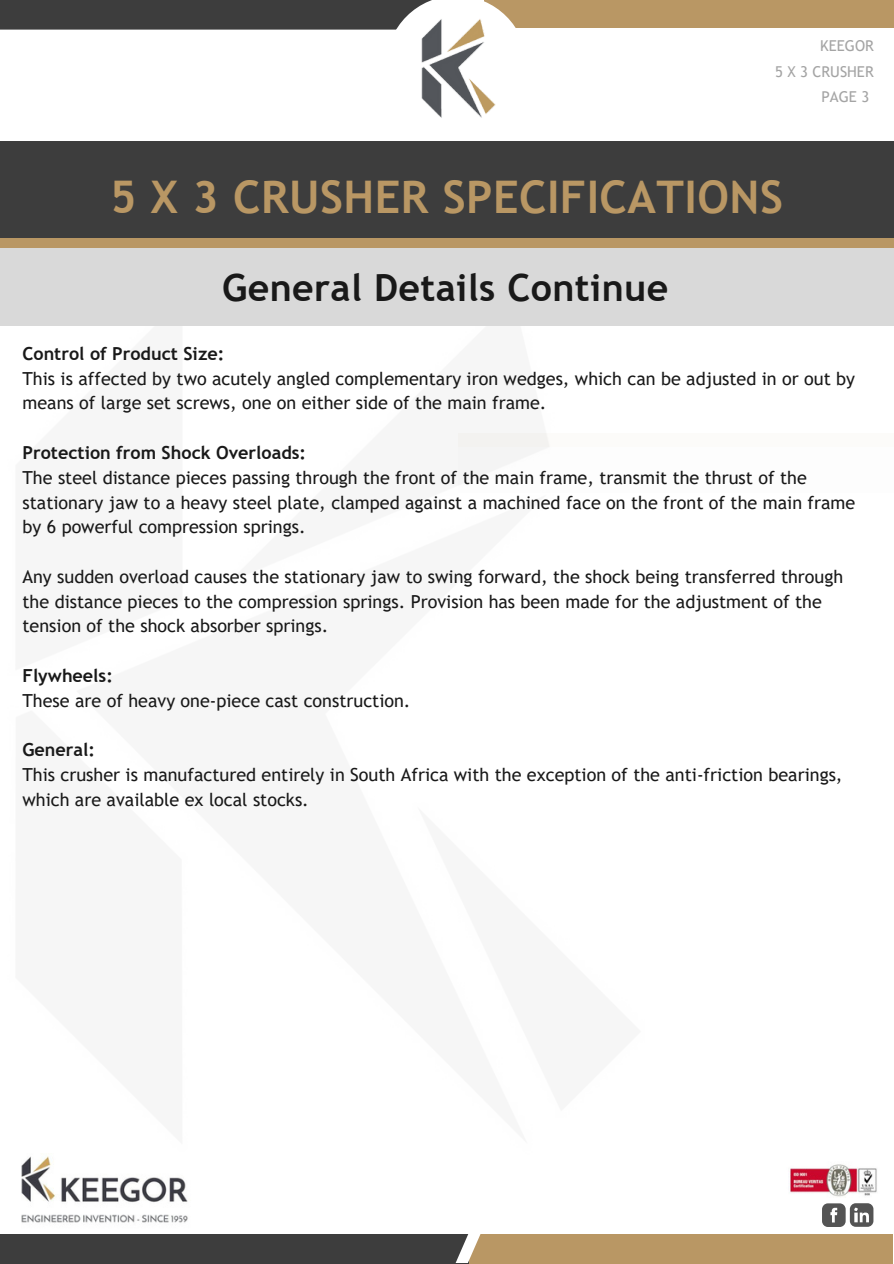
<style>
.page{position:relative;width:894px;height:1264px;background:#fff}
.page>*{position:absolute;margin:0;border:0;box-sizing:border-box;transform-origin:0 0}
.t1{font:700 45px "Trebuchet MS";letter-spacing:.01em;color:#b99764}
.t2{font:700 37.5px "Trebuchet MS";letter-spacing:.01em;color:#191919}
.t3{font:18px/24.8px "Trebuchet MS";color:#191919}
.t4{font:15px "Trebuchet MS";color:#a4a4a4}
.s1{font-weight:700}
</style>
<div class="page">
<div style="left:458px;top:433px;width:434px;height:13px;background:#fcfbf9"></div>
<img style="left:789px;top:1164px;width:88px;height:33px">
<img style="left:21px;top:1156px;width:167px;height:67px">
<div style="left:0;top:0;width:386px;height:30px;background:#3d3d3d"></div>
<div style="left:483px;top:0;width:410px;height:28px;background:#b99764"></div>
<svg style="left:386px;top:0;width:130px;height:30px"></svg>
<img style="left:411px;top:9px;width:91px;height:109px">
<svg style="left:822px;top:1203px;width:51px;height:23px"></svg>
<div style="left:0;top:1234px;width:444px;height:29px;background:#3d3d3d"></div>
<div style="left:0;top:141px;width:892px;height:101px;background:#3d3d3d"></div>
<div style="left:0;top:238px;width:892px;height:15px;background:#b99764"></div>
<div style="left:469px;top:1233px;width:424px;height:30px;background:#b99764"></div>
<svg style="left:444px;top:1233px;width:50px;height:30px"></svg>
<div style="left:0;top:248px;width:893px;height:78px;background:#d9d9d9"></div>
<h3 class="t4" style="left:820px;top:37px;width:55px">KEEGOR</h3>
<h3 class="t4" style="left:774px;top:62px;width:100px">5 X 3 CRUSHER</h3>
<p class="t1" style="left:110px;top:170px;width:674px">5 X 3 CRUSHER SPECIFICATIONS</p>
<h3 class="t2" style="left:222px;top:265px;width:447px">General Details Continue</h3>
<h3 class="t4" style="left:821px;top:88px;width:49px">PAGE 3</h3>
<p class="t3" style="left:23px;top:341px;width:833px"><span class="s1">Control of Product Size:<br></span>This is affected by two acutely angled complementary iron wedges, which can be adjusted in or out by means of large set screws, one on either side of the main frame.</p>
<p class="t3" style="left:23px;top:440px;width:834px"><span class="s1">Protection from Shock Overloads:<br></span>The steel distance pieces passing through the front of the main frame, transmit the thrust of the stationary jaw to a heavy steel plate, clamped against a machined face on the front of the main frame by 6 powerful compression springs.</p>
<p class="t3" style="left:23px;top:564px;width:822px">Any sudden overload causes the stationary jaw to swing forward, the shock being transferred through the distance pieces to the compression springs. Provision has been made for the adjustment of the tension of the shock absorber springs.</p>
<p class="t3" style="left:23px;top:663px;width:389px"><span class="s1">Flywheels:<br></span>These are of heavy one-piece cast construction.</p>
<p class="t3" style="left:23px;top:737px;width:821px"><span class="s1">General:<br></span>This crusher is manufactured entirely in South Africa with the exception of the anti-friction bearings, which are available ex local stocks.</p>
</div>
